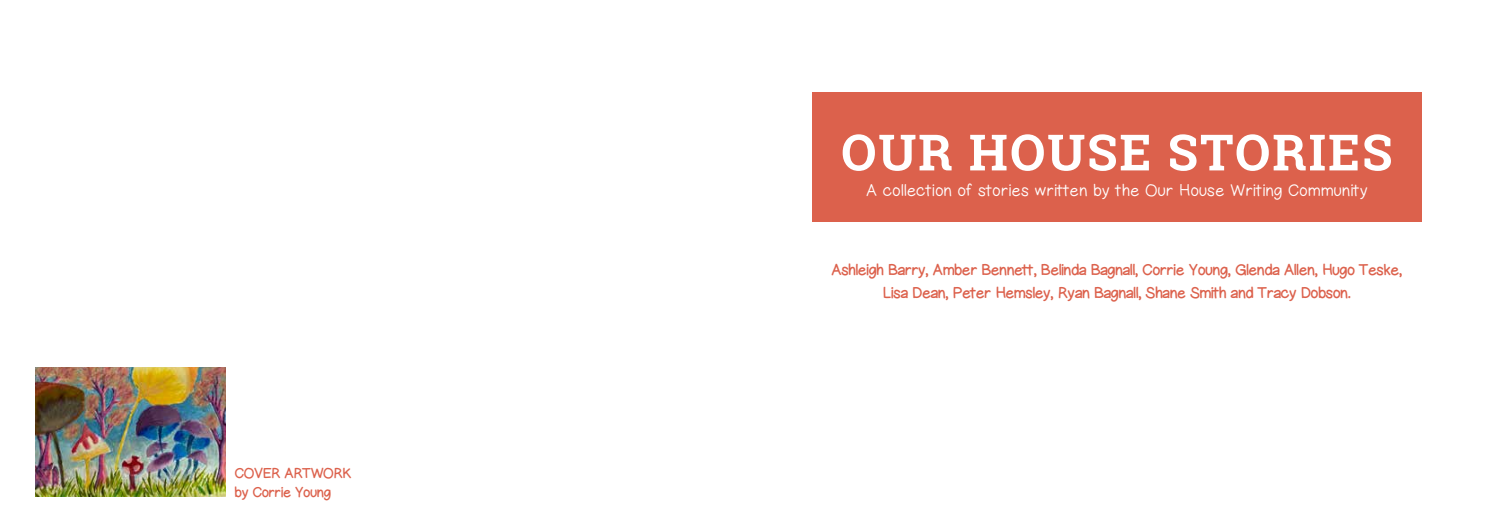
<style>
.page{position:relative;width:1489px;height:525px;background:#fff}
.page>*{position:absolute;margin:0;border:0;box-sizing:border-box;transform-origin:0 0}
.t1{font:700 50px "Roboto Slab";letter-spacing:.04em;color:#fff}
.t2{font:300 16.25px "Gel Pen Upright";letter-spacing:.04em;color:#fff}
.t3{font:15px/23px "Gel Pen Upright";color:#dc614c;text-align:center}
.t4{font:13.75px/19px "Gel Pen Upright";color:#dc614c}
</style>
<div class="page">
<div style="left:811px;top:92px;width:610px;height:129px;background:#dc614c"></div>
<img style="left:35px;top:367px;width:191px;height:129px">
<p class="t4" style="left:235px;top:463px;width:118px">COVER ARTWORK by Corrie Young</p>
<h1 class="t1" style="left:841px;top:118px;width:553px">OUR HOUSE STORIES</h1>
<p class="t2" style="left:866px;top:179px;width:502px">A collection of stories written by the Our House Writing Community</p>
<p class="t3" style="left:831px;top:257px;width:572px">Ashleigh Barry, Amber Bennett, Belinda Bagnall, Corrie Young, Glenda Allen, Hugo Teske,<br>Lisa Dean, Peter Hemsley, Ryan Bagnall, Shane Smith and Tracy Dobson.</p>
</div>
